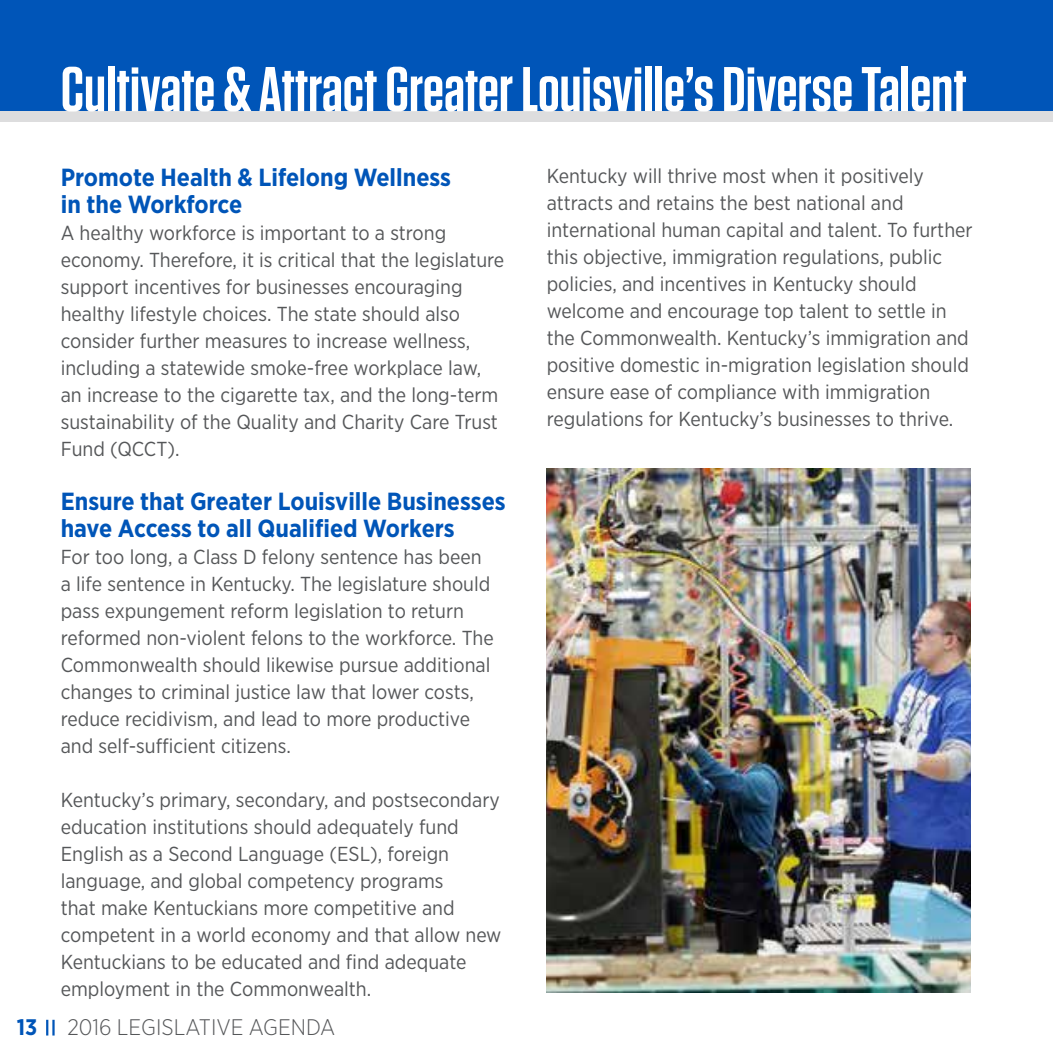
<style>
.page{position:relative;width:1053px;height:1053px;background:#fff}
.page>*{position:absolute;margin:0;border:0;box-sizing:border-box;transform-origin:0 0}
.t1{font:600 63px "Tungsten";color:#fff}
.t2{font:700 24.75px/27px "Gotham Narrow";color:#0055b8}
.t3{font:300 22.5px "Gotham Narrow";color:#555759}
.t4{font:700 22.5px "Gotham Narrow";color:#0055b8}
.t5{font:20.25px/27px "Gotham Narrow";color:#555759}
</style>
<div class="page">
<div style="left:0;top:0;width:1053px;height:112px;background:#0055b8"></div>
<div style="left:0;top:111px;width:1053px;height:11px;background:#ddddde"></div>
<hr style="left:52px;top:1020px;width:3px;height:16px;background:#0055b8">
<svg style="left:46px;top:1020px;width:2px;height:16px"></svg>
<img style="left:547px;top:468px;width:423px;height:524px">
<h1 class="t1" style="left:61px;top:56px;width:907px">Cultivate &amp; Attract Greater Louisville’s Diverse Talent</h1>
<p class="t2" style="left:61px;top:164px;width:392px">Promote Health &amp; Lifelong Wellness in the Workforce</p>
<p class="t5" style="left:61px;top:219px;width:445px">A healthy workforce is important to a strong economy. Therefore, it is critical that the legislature support incentives for businesses encouraging healthy lifestyle choices. The state should also consider further measures to increase wellness, including a statewide smoke-free workplace law, an increase to the cigarette tax, and the long-term sustainability of the Quality and Charity Care Trust Fund (QCCT).</p>
<p class="t2" style="left:61px;top:488px;width:446px">Ensure that Greater Louisville Businesses have Access to all Qualified Workers</p>
<p class="t5" style="left:61px;top:543px;width:435px">For too long, a Class D felony sentence has been a life sentence in Kentucky. The legislature should pass expungement reform legislation to return reformed non-violent felons to the workforce. The Commonwealth should likewise pursue additional changes to criminal justice law that lower costs, reduce recidivism, and lead to more productive and self-sufficient citizens.</p>
<p class="t5" style="left:61px;top:786px;width:442px">Kentucky’s primary, secondary, and postsecondary education institutions should adequately fund English as a Second Language (ESL), foreign language, and global competency programs<br>that make Kentuckians more competitive and competent in a world economy and that allow new Kentuckians to be educated and find adequate employment in the Commonwealth.</p>
<p class="t4" style="left:17px;top:1013px;width:22px">13</p>
<p class="t3" style="left:67px;top:1013px;width:270px">2016 LEGISLATIVE AGENDA</p>
<p class="t5" style="left:547px;top:162px;width:427px">Kentucky will thrive most when it positively attracts and retains the best national and international human capital and talent. To further this objective, immigration regulations, public policies, and incentives in Kentucky should welcome and encourage top talent to settle in the Commonwealth. Kentucky’s immigration and positive domestic in-migration legislation should ensure ease of compliance with immigration regulations for Kentucky’s businesses to thrive.</p>
</div>
